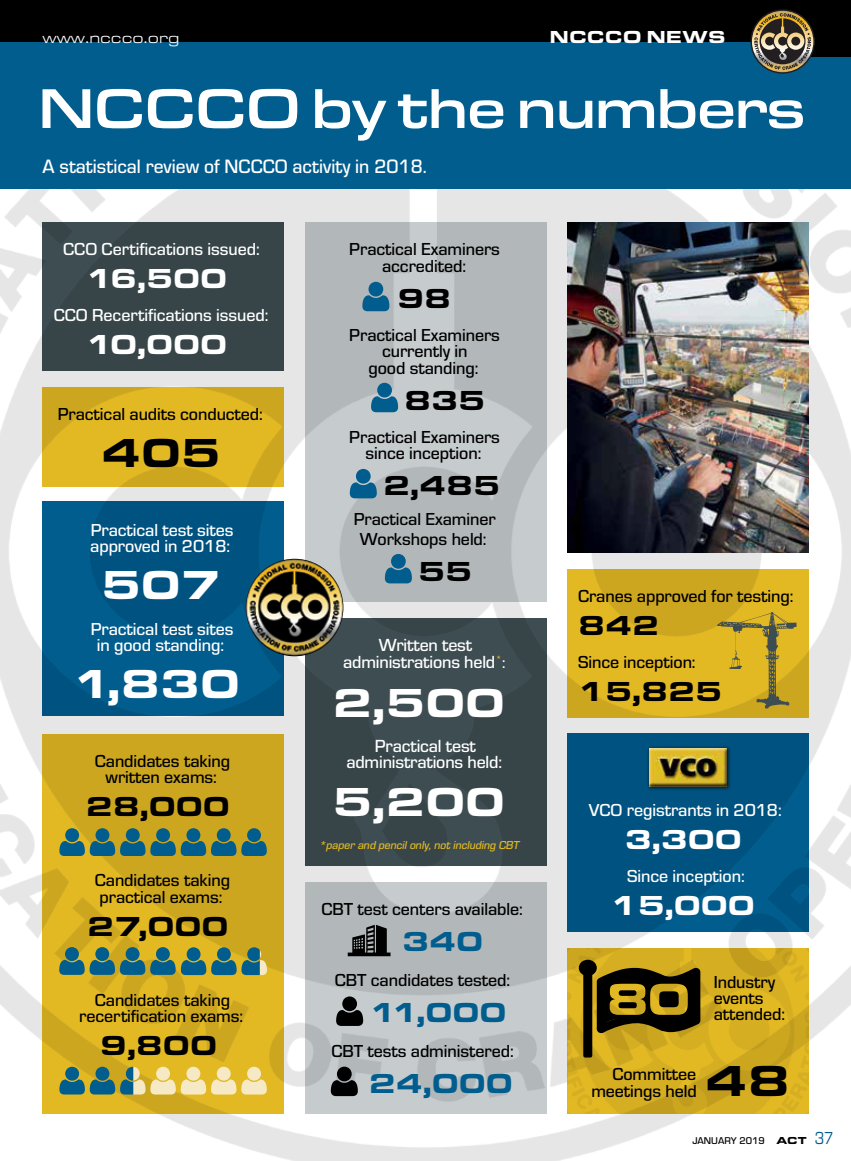
<style>
.page{position:relative;width:851px;height:1161px;background:#fff}
.page>*{position:absolute;margin:0;border:0;box-sizing:border-box;transform-origin:0 0}
.t1{font:500 58.05px "Eurostile Ext";letter-spacing:-.035em;color:#fff;scale:.93 1}
.t2{font:900 45px "Eurostile Ext";color:#000}
.t3{font:900 42px "Eurostile Ext";letter-spacing:-.005em;color:#fff}
.t4{font:900 42px "Eurostile Ext";color:#000}
.t5{font:900 28.5px "Eurostile Ext";letter-spacing:-.005em;color:#000}
.t6{font:900 28.5px "Eurostile Ext";letter-spacing:-.005em;color:#fff}
.t7{font:900 28.5px "Eurostile Ext";letter-spacing:-.005em;color:#005d8e}
.t8{font:500 20.1px "Eurostile";color:#fff}
.t9{font:500 18.15px/16.5px "Eurostile";letter-spacing:-.01em;color:#fff;text-align:center}
.t10{font:500 18px/16.5px "Eurostile";letter-spacing:-.005em;color:#000;text-align:center}
.t11{font:500 18px/16.5px "Eurostile";letter-spacing:-.005em;color:#fff}
.t12{font:900 18px "Eurostile Ext";color:#fff}
.t13{font:18px "Eurostile Con";color:#005d8e}
.t14{font:15px "Eurostile Ext";color:#fff}
.t15{font:italic 500 12px "Eurostile";color:#e3b923}
.t16{font:500 10.2px "Eurostile";color:#000}
.s1{font-size:16.5px}
.s2{font-family:"Eurostile Ext";font-weight:900;font-size:10.5px}
</style>
<div class="page">
<div style="left:0;top:0;width:850px;height:57px;background:#000"></div>
<div style="left:0;top:43px;width:808px;height:14px;background:#005d8e"></div>
<img style="left:0;top:189px;width:850px;height:972px">
<svg style="left:362px;top:282px;width:27px;height:29px"></svg>
<svg style="left:371px;top:383px;width:27px;height:29px"></svg>
<svg style="left:350px;top:469px;width:27px;height:29px"></svg>
<svg style="left:385px;top:554px;width:27px;height:29px"></svg>
<svg style="left:717px;top:612px;width:79px;height:97px"></svg>
<svg style="left:646px;top:745px;width:85px;height:46px"></svg>
<img style="left:649px;top:748px;width:77px;height:38px">
<svg style="left:59px;top:828px;width:208px;height:28px"></svg>
<svg style="left:59px;top:947px;width:208px;height:28px"></svg>
<svg style="left:59px;top:1067px;width:208px;height:27px"></svg>
<svg style="left:347px;top:925px;width:43px;height:31px"></svg>
<svg style="left:336px;top:996px;width:27px;height:30px"></svg>
<svg style="left:331px;top:1066px;width:27px;height:30px"></svg>
<svg style="left:578px;top:960px;width:122px;height:97px"></svg>
<img style="left:609px;top:984px;width:78px;height:31px">
<img style="left:567px;top:222px;width:241px;height:330px">
<img style="left:246px;top:559px;width:97px;height:97px;border-radius:49px">
<div style="left:0;top:57px;width:850px;height:132px;background:#005d8e"></div>
<img style="left:750px;top:9px;width:64px;height:65px">
<p class="t14" style="left:43px;top:27px;width:138px">www.nccco.org</p>
<p class="t12" style="left:549px;top:23px;width:178px">NCCCO NEWS</p>
<h1 class="t1" style="left:38px;top:67px;width:827px">NCCCO by the numbers</h1>
<p class="t8" style="left:43px;top:152px;width:386px">A statistical review of NCCCO activity in 2018.</p>
<p class="t11" style="left:63px;top:240px;width:198px">CCO Certifications issued:</p>
<h3 class="t6" style="left:86px;top:257px;width:143px">16,500</h3>
<p class="t11" style="left:54px;top:306px;width:216px">CCO Recertifications issued:</p>
<h3 class="t6" style="left:86px;top:323px;width:143px">10,000</h3>
<p class="t10" style="left:58px;top:405px;width:206px">Practical audits conducted:</p>
<h3 class="t4" style="left:101px;top:421px;width:121px">405</h3>
<p class="t11" style="left:90px;top:521px;width:145px">Practical test sites approved in 2018:</p>
<h3 class="t3" style="left:101px;top:553px;width:121px">507</h3>
<p class="t11" style="left:91px;top:620px;width:144px;text-align:center">Practical test sites in good standing:</p>
<h3 class="t3" style="left:73px;top:652px;width:169px">1,830</h3>
<p class="t10" style="left:95px;top:752px;width:137px">Candidates taking written exams:</p>
<h3 class="t5" style="left:86px;top:785px;width:146px">28,000</h3>
<p class="t10" style="left:95px;top:871px;width:137px;text-align:left">Candidates taking practical exams:</p>
<h3 class="t5" style="left:87px;top:905px;width:143px">27,000</h3>
<p class="t10" style="left:79px;top:990px;width:165px">Candidates taking recertification exams:</p>
<h3 class="t5" style="left:100px;top:1024px;width:119px">9,800</h3>
<p class="t10" style="left:349px;top:240px;width:152px">Practical Examiners accredited:</p>
<h3 class="t5" style="left:397px;top:277px;width:56px">98</h3>
<p class="t10" style="left:349px;top:326px;width:152px">Practical Examiners currently in<br>good standing:</p>
<h3 class="t5" style="left:404px;top:379px;width:83px">835</h3>
<p class="t10" style="left:349px;top:428px;width:152px">Practical Examiners since inception:</p>
<h3 class="t5" style="left:383px;top:464px;width:119px">2,485</h3>
<p class="t10" style="left:353px;top:509px;width:143px;line-height:19.5px">Practical Examiner<br>Workshops held:</p>
<h3 class="t5" style="left:418px;top:550px;width:56px">55</h3>
<p class="t9" style="left:343px;top:636px;width:164px">Written test administrations held<sup>*</sup><span class="s1">:</span></p>
<h3 class="t3" style="left:332px;top:672px;width:174px">2,500</h3>
<p class="t9" style="left:346px;top:737px;width:157px">Practical test administrations held:</p>
<h3 class="t3" style="left:332px;top:771px;width:174px">5,200</h3>
<p class="t15" style="left:318px;top:837px;width:204px">*paperand pencilonly,not including CBT</p>
<p class="t10" style="left:321px;top:900px;width:203px">CBT test centers available:</p>
<h3 class="t7" style="left:402px;top:920px;width:83px">340</h3>
<p class="t10" style="left:335px;top:971px;width:177px">CBT candidates tested:</p>
<h3 class="t7" style="left:369px;top:991px;width:138px">11,000</h3>
<p class="t10" style="left:331px;top:1041px;width:184px">CBT tests administered:</p>
<h3 class="t7" style="left:368px;top:1061px;width:146px">24,000</h3>
<p class="t10" style="left:578px;top:587px;width:217px">Cranes approved for testing:</p>
<h3 class="t5" style="left:578px;top:604px;width:83px">842</h3>
<p class="t10" style="left:578px;top:653px;width:119px">Since inception:</p>
<h3 class="t5" style="left:578px;top:670px;width:146px">15,825</h3>
<p class="t11" style="left:589px;top:801px;width:194px">VCO registrants in 2018:</p>
<h3 class="t6" style="left:624px;top:818px;width:119px">3,300</h3>
<p class="t11" style="left:627px;top:867px;width:119px">Since inception:</p>
<h3 class="t6" style="left:610px;top:884px;width:146px">15,000</h3>
<p class="t10" style="left:713px;top:973px;width:73px;line-height:15.8px;text-align:left">Industry events attended:</p>
<p class="t10" style="left:591px;top:1065px;width:107px;text-align:right">Committee meetings held</p>
<h2 class="t2" style="left:704px;top:1046px;width:87px">48</h2>
<p class="t16" style="left:692px;top:1134px;width:116px">JANUARY 2019 <span class="s2">ACT</span></p>
<p class="t13" style="left:814px;top:1126px;width:20px">37</p>
</div>
